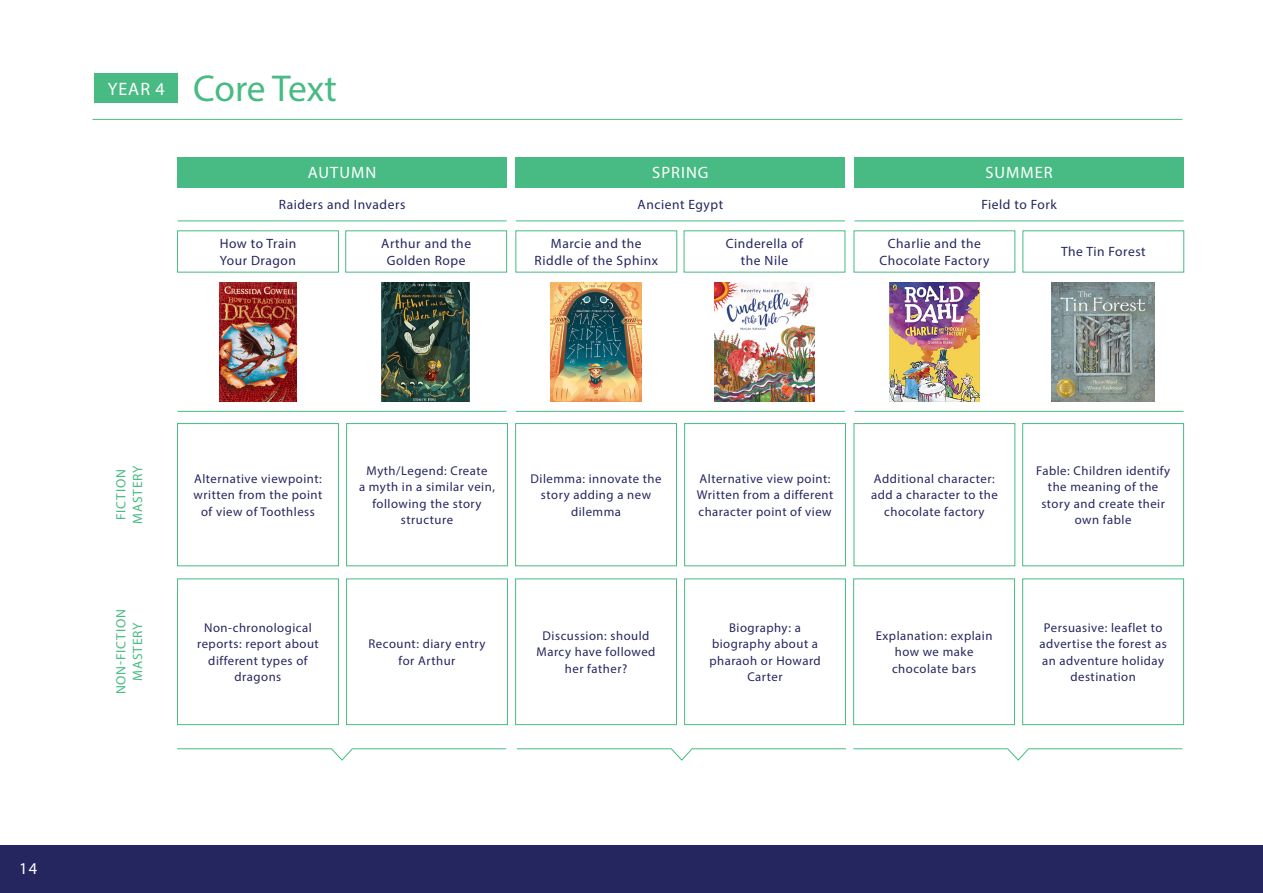
<style>
.page{position:relative;width:1263px;height:893px;background:#fff}
.page>*{position:absolute;margin:0;border:0;box-sizing:border-box;transform-origin:0 0}
.t1{font:37.5px "Myriad Pro";letter-spacing:-.005em;color:#47bb83}
.t2{font:18px "Myriad Pro";color:#fff}
.t3{font:16.5px "Myriad Pro";letter-spacing:.06em;color:#fff}
.t4{font:13.5px/16.5px "Myriad Pro";letter-spacing:.04em;color:#252560;text-align:center}
.t5{font:13.5px "Myriad Pro";letter-spacing:.06em;color:#47bb83}
.t6{font:12.75px/16.5px "Myriad Pro";letter-spacing:.04em;color:#252560;text-align:center}
</style>
<div class="page">
<div style="left:0;top:845px;width:1263px;height:48px;background:#252560"></div>
<div style="left:177px;top:157px;width:330px;height:30px;background:#47bb83"></div>
<div style="left:516px;top:157px;width:329px;height:30px;background:#47bb83"></div>
<div style="left:854px;top:157px;width:330px;height:30px;background:#47bb83"></div>
<div style="left:177px;top:230px;width:162px;height:42px;border:1px solid #47bb83"></div>
<div style="left:345px;top:230px;width:162px;height:42px;border:1px solid #47bb83"></div>
<div style="left:177px;top:423px;width:162px;height:143px;border:1px solid #47bb83"></div>
<div style="left:515px;top:423px;width:162px;height:143px;border:1px solid #47bb83"></div>
<div style="left:177px;top:578px;width:162px;height:147px;border:1px solid #47bb83"></div>
<div style="left:515px;top:578px;width:162px;height:147px;border:1px solid #47bb83"></div>
<div style="left:853px;top:578px;width:162px;height:147px;border:1px solid #47bb83"></div>
<div style="left:346px;top:423px;width:162px;height:143px;border:1px solid #47bb83"></div>
<div style="left:684px;top:423px;width:162px;height:143px;border:1px solid #47bb83"></div>
<div style="left:1022px;top:423px;width:162px;height:143px;border:1px solid #47bb83"></div>
<div style="left:346px;top:578px;width:162px;height:147px;border:1px solid #47bb83"></div>
<div style="left:684px;top:578px;width:162px;height:147px;border:1px solid #47bb83"></div>
<div style="left:1022px;top:578px;width:162px;height:147px;border:1px solid #47bb83"></div>
<div style="left:515px;top:230px;width:162px;height:42px;border:1px solid #47bb83"></div>
<div style="left:684px;top:230px;width:161px;height:42px;border:1px solid #47bb83"></div>
<div style="left:854px;top:230px;width:161px;height:42px;border:1px solid #47bb83"></div>
<div style="left:1022px;top:230px;width:162px;height:42px;border:1px solid #47bb83"></div>
<hr style="left:93px;top:119px;width:1089px;height:1px;background:#47bb83">
<hr style="left:177px;top:221px;width:330px;height:1px;background:#47bb83">
<hr style="left:177px;top:411px;width:330px;height:1px;background:#47bb83">
<hr style="left:516px;top:221px;width:329px;height:1px;background:#47bb83">
<hr style="left:516px;top:411px;width:329px;height:1px;background:#47bb83">
<hr style="left:854px;top:221px;width:329px;height:1px;background:#47bb83">
<hr style="left:854px;top:411px;width:329px;height:1px;background:#47bb83">
<div style="left:94px;top:73px;width:83px;height:30px;background:#47bb83"></div>
<svg style="left:177px;top:748px;width:330px;height:13px"></svg>
<svg style="left:517px;top:748px;width:329px;height:13px"></svg>
<svg style="left:853px;top:748px;width:330px;height:13px"></svg>
<img style="left:219px;top:283px;width:78px;height:119px">
<img style="left:382px;top:283px;width:88px;height:119px">
<img style="left:551px;top:283px;width:91px;height:119px">
<img style="left:715px;top:283px;width:99px;height:119px">
<img style="left:889px;top:283px;width:90px;height:119px">
<img style="left:1051px;top:283px;width:104px;height:119px">
<p class="t2" style="left:108px;top:78px;width:59px">YEAR 4</p>
<p class="t1" style="left:193px;top:65px;width:145px">Core Text</p>
<p class="t3" style="left:308px;top:162px;width:70px">AUTUMN</p>
<p class="t3" style="left:652px;top:162px;width:58px">SPRING</p>
<p class="t3" style="left:985px;top:162px;width:69px">SUMMER</p>
<p class="t4" style="left:279px;top:196px;width:128px">Raiders and Invaders</p>
<p class="t4" style="left:638px;top:196px;width:87px">Ancient Egypt</p>
<p class="t4" style="left:981px;top:196px;width:77px">Field to Fork</p>
<p class="t4" style="left:220px;top:235px;width:78px;text-align:left">How to Train<br>Your Dragon</p>
<p class="t4" style="left:381px;top:235px;width:91px">Arthur and the<br>Golden Rope</p>
<p class="t4" style="left:535px;top:235px;width:125px">Marcie and the<br>Riddle of the Sphinx</p>
<p class="t4" style="left:726px;top:235px;width:79px">Cinderella of the Nile</p>
<p class="t4" style="left:879px;top:235px;width:112px">Charlie and the<br>Chocolate Factory</p>
<p class="t4" style="left:1061px;top:243px;width:86px">The Tin Forest</p>
<p class="t3" style="left:19px;top:858px;width:20px">14</p>
<p class="t5" style="left:113px;top:520px;width:52px;rotate:-90deg">FICTION</p>
<p class="t5" style="left:129px;top:524px;width:60px;rotate:-90deg">MASTERY</p>
<p class="t5" style="left:113px;top:694px;width:87px;rotate:-90deg">NON-FICTION</p>
<p class="t5" style="left:129px;top:681px;width:60px;rotate:-90deg">MASTERY</p>
<p class="t6" style="left:194px;top:470px;width:130px">Alternative viewpoint: written from the point of view of Toothless</p>
<p class="t6" style="left:359px;top:462px;width:137px">Myth/Legend: Create<br>a myth in a similar vein, following the story structure</p>
<p class="t6" style="left:697px;top:470px;width:138px;text-align:left">Alternative view point:<br>Written from a different character point of view</p>
<p class="t6" style="left:1036px;top:462px;width:135px">Fable: Children identify the meaning of the story and create their own fable</p>
<p class="t6" style="left:530px;top:470px;width:132px">Dilemma: innovate the story adding a new dilemma</p>
<p class="t6" style="left:871px;top:470px;width:128px">Additional character: add a character to the chocolate factory</p>
<p class="t6" style="left:709px;top:619px;width:113px">Biography: a biography about a pharaoh or Howard<br>Carter</p>
<p class="t6" style="left:1039px;top:619px;width:129px">Persuasive: leaflet to advertise the forest as an adventure holiday destination</p>
<p class="t6" style="left:197px;top:619px;width:123px">Non-chronological reports: report about different types of dragons</p>
<p class="t6" style="left:537px;top:627px;width:120px">Discussion: should<br>Marcy have followed her father?</p>
<p class="t6" style="left:876px;top:627px;width:118px">Explanation: explain how we make chocolate bars</p>
<p class="t6" style="left:369px;top:635px;width:118px">Recount: diary entry for Arthur</p>
</div>
